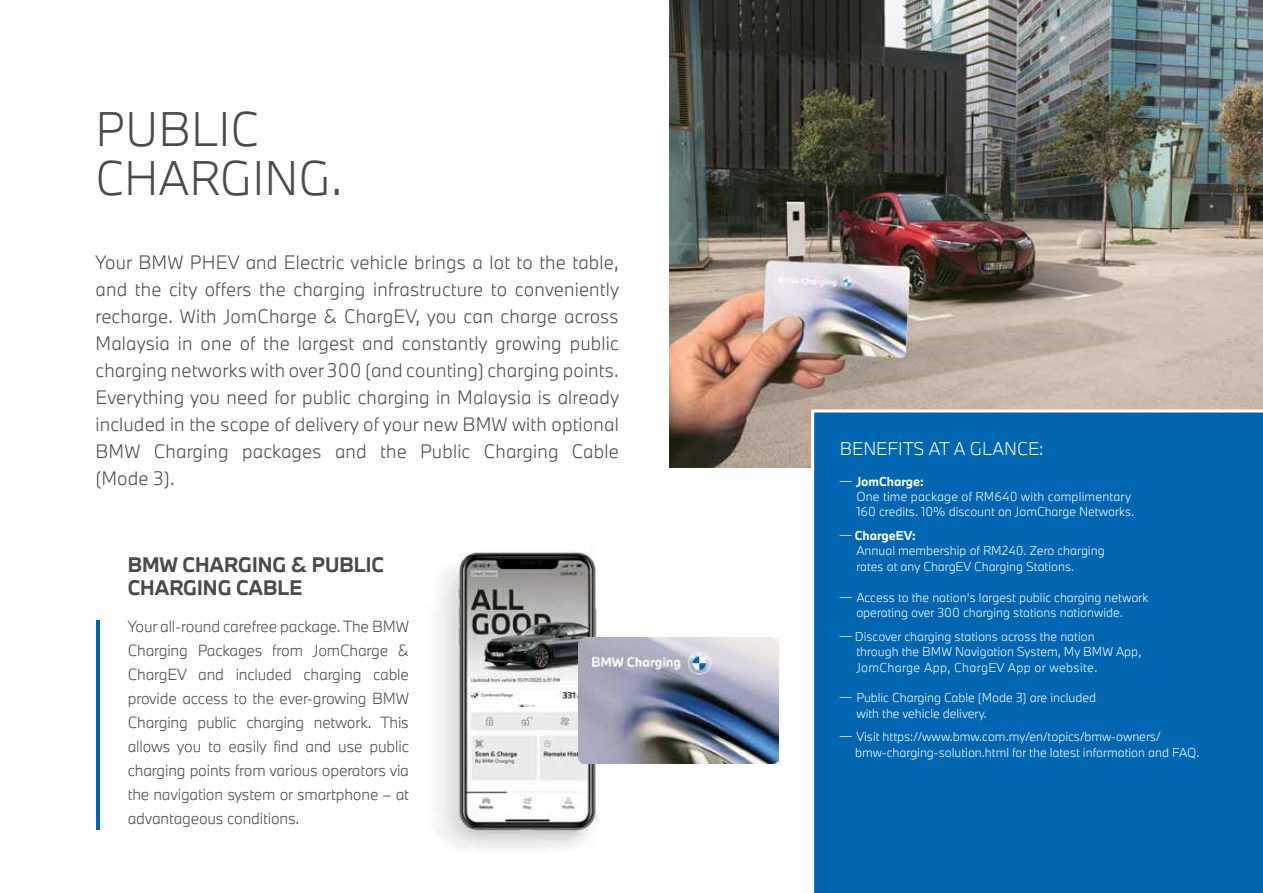
<style>
.page{position:relative;width:1263px;height:893px;background:#fff}
.page>*{position:absolute;margin:0;border:0;box-sizing:border-box;transform-origin:0 0}
.t1{font:300 45px/49.5px "BMW Type Next";color:#4a4a4a}
.t2{font:700 19.5px/23.4px "BMW Type Next";color:#4a4a4a}
.t3{font:300 18px/27px "BMW Type Next";letter-spacing:.01em;color:#4a4a4a;text-align:justify}
.t4{font:300 17.1px "BMW Type Next";color:#fff}
.t5{font:300 15px/24px "BMW Type Next";letter-spacing:-.01em;color:#4a4a4a;text-align:justify}
.t6{font:300 12px/15.3px "BMW Type Next";color:#fff}
.s1{font-weight:700}
</style>
<div class="page">
<img style="left:438px;top:551px;width:164px;height:298px">
<img style="left:578px;top:638px;width:201px;height:126px">
<img style="left:670px;top:0;width:593px;height:467px">
<div style="left:811px;top:409px;width:452px;height:484px;background:#0066b1"></div>
<hr style="left:96px;top:620px;width:3px;height:209px;background:#0066b1">
<h1 class="t1" style="left:95px;top:103px;width:249px">PUBLIC<br>CHARGING.</h1>
<p class="t3" style="left:95px;top:249px;width:525px">Your BMW PHEV and Electric vehicle brings a lot to the table, and the city offers the charging infrastructure to conveniently recharge. With JomCharge &amp; ChargEV, you can charge across Malaysia in one of the largest and constantly growing public charging networks with over 300 (and counting) charging points.<br>Everything you need for public charging in Malaysia is already included in the scope of delivery of your new BMW with optional BMW Charging packages and the Public Charging Cable (Mode 3).</p>
<h2 class="t2" style="left:128px;top:552px;width:258px">BMW CHARGING &amp; PUBLIC<br>CHARGING CABLE</h2>
<p class="t5" style="left:128px;top:614px;width:283px">Your all-round carefree package. The BMW Charging Packages from JomCharge &amp; ChargEV and included charging cable provide access to the ever-growing BMW Charging public charging network. This allows you to easily find and use public charging points from various operators via the navigation system or smartphone – at advantageous conditions.</p>
<h3 class="t4" style="left:840px;top:437px;width:205px">BENEFITS AT A GLANCE:</h3>
<p class="t6" style="left:856px;top:473px;width:279px;text-indent:-16px">― <span class="s1">JomCharge:<br></span>One time package of RM640 with complimentary<br>160 credits. 10% discount on JomCharge Networks.</p>
<p class="t6" style="left:856px;top:528px;width:250px;text-indent:-16px">― <span class="s1">ChargeEV:<br></span>Annual membership of RM240. Zero charging rates at any ChargEV Charging Stations.</p>
<p class="t6" style="left:856px;top:589px;width:293px;text-indent:-16px">― Access to the nation’s largest public charging network operating over 300 charging stations nationwide.</p>
<p class="t6" style="left:856px;top:628px;width:286px;text-indent:-16px">― Discover charging stations across the nation<br>through the BMW Navigation System, My BMW App,<br>JomCharge App, ChargEV App or website.</p>
<p class="t6" style="left:856px;top:690px;width:241px;text-indent:-16px">― Public Charging Cable (Mode 3) are included with the vehicle delivery.</p>
<p class="t6" style="left:855px;top:729px;width:346px;text-indent:-15px">― Visit https://www.bmw.com.my/en/topics/bmw-owners/ bmw-charging-solution.html for the latest information and FAQ.</p>
</div>
